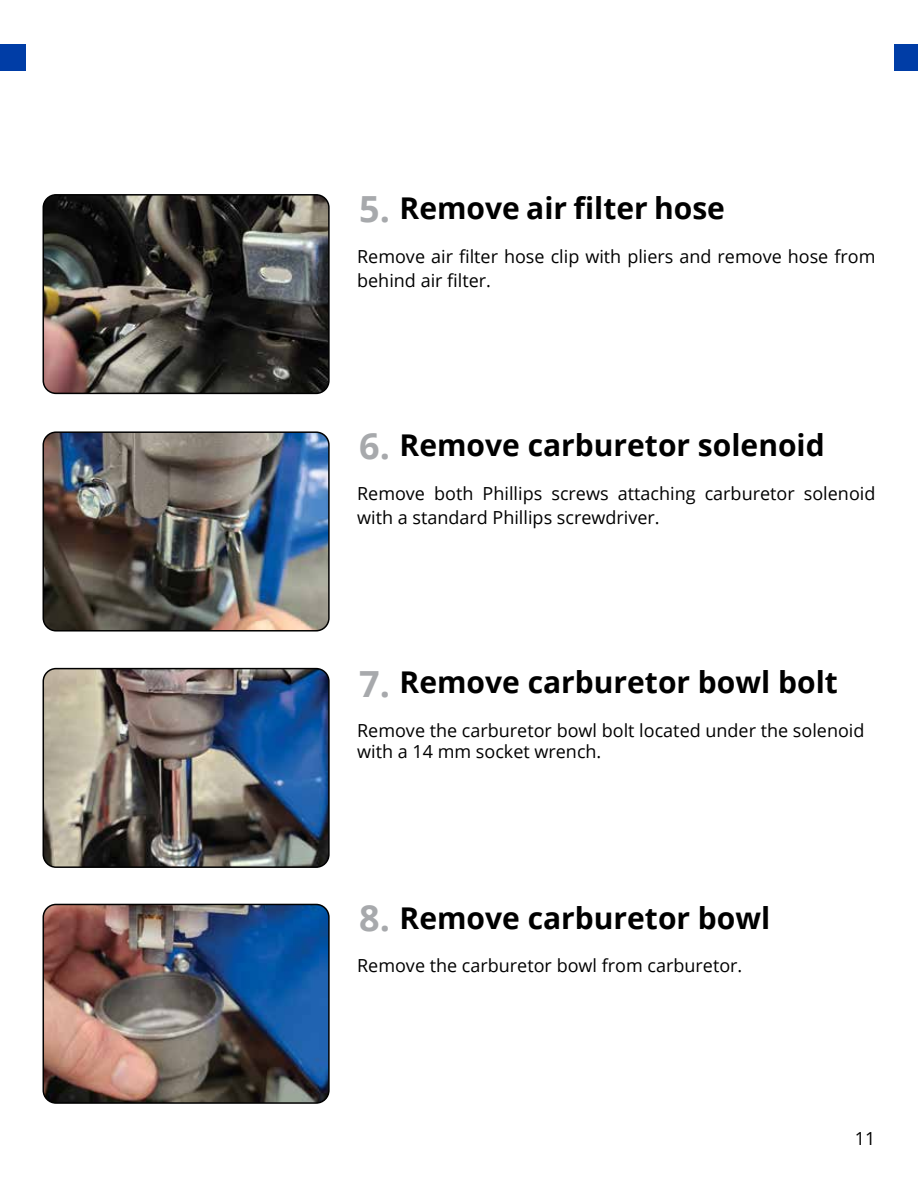
<style>
.page{position:relative;width:918px;height:1188px;background:#fff}
.page>*{position:absolute;margin:0;border:0;box-sizing:border-box;transform-origin:0 0}
.t1{font:700 36px "Open Sans";color:#a7a9ac}
.t2{font:700 30px "Open Sans";color:#000}
.t3{font:18px/24px "Open Sans";color:#000}
.s1{font-size:36px;color:#a7a9ac}
</style>
<div class="page">
<div style="left:0;top:44px;width:26px;height:27px;background:#003da6"></div>
<div style="left:895px;top:44px;width:23px;height:27px;background:#003da6"></div>
<img style="left:43px;top:195px;width:284px;height:198px">
<div style="left:43px;top:194px;width:287px;height:200px;border:2px solid #000;border-radius:13px"></div>
<img style="left:43px;top:434px;width:284px;height:195px">
<div style="left:43px;top:431px;width:287px;height:201px;border:2px solid #000;border-radius:13px"></div>
<img style="left:43px;top:904px;width:284px;height:199px">
<div style="left:43px;top:904px;width:287px;height:200px;border:2px solid #000;border-radius:13px"></div>
<img style="left:43px;top:669px;width:284px;height:198px">
<div style="left:43px;top:668px;width:287px;height:200px;border:2px solid #000;border-radius:13px"></div>
<h2 class="t2" style="left:400px;top:187px;width:327px">Remove air filter hose</h2>
<p class="t3" style="left:357px;top:244px;width:520px">Remove air filter hose clip with pliers and remove hose from behind air filter.</p>
<h1 class="t1" style="left:359px;top:183px;width:32px">5.</h1>
<h1 class="t1" style="left:359px;top:421px;width:32px">6.</h1>
<h2 class="t2" style="left:400px;top:424px;width:427px">Remove carburetor solenoid</h2>
<p class="t3" style="left:357px;top:481px;width:520px">Remove both Phillips screws attaching carburetor solenoid with a standard Phillips screwdriver.</p>
<h2 class="t2" style="left:359px;top:661px;width:480px"><span class="s1">7.</span> Remove carburetor bowl bolt</h2>
<p class="t3" style="left:357px;top:719px;width:509px;line-height:21px">Remove the carburetor bowl bolt located under the solenoid with a 14 mm socket wrench.</p>
<h1 class="t1" style="left:359px;top:893px;width:32px">8.</h1>
<h2 class="t2" style="left:400px;top:897px;width:372px">Remove carburetor bowl</h2>
<p class="t3" style="left:357px;top:953px;width:387px">Remove the carburetor bowl from carburetor.</p>
<p class="t3" style="left:855px;top:1126px;width:22px">11</p>
</div>
